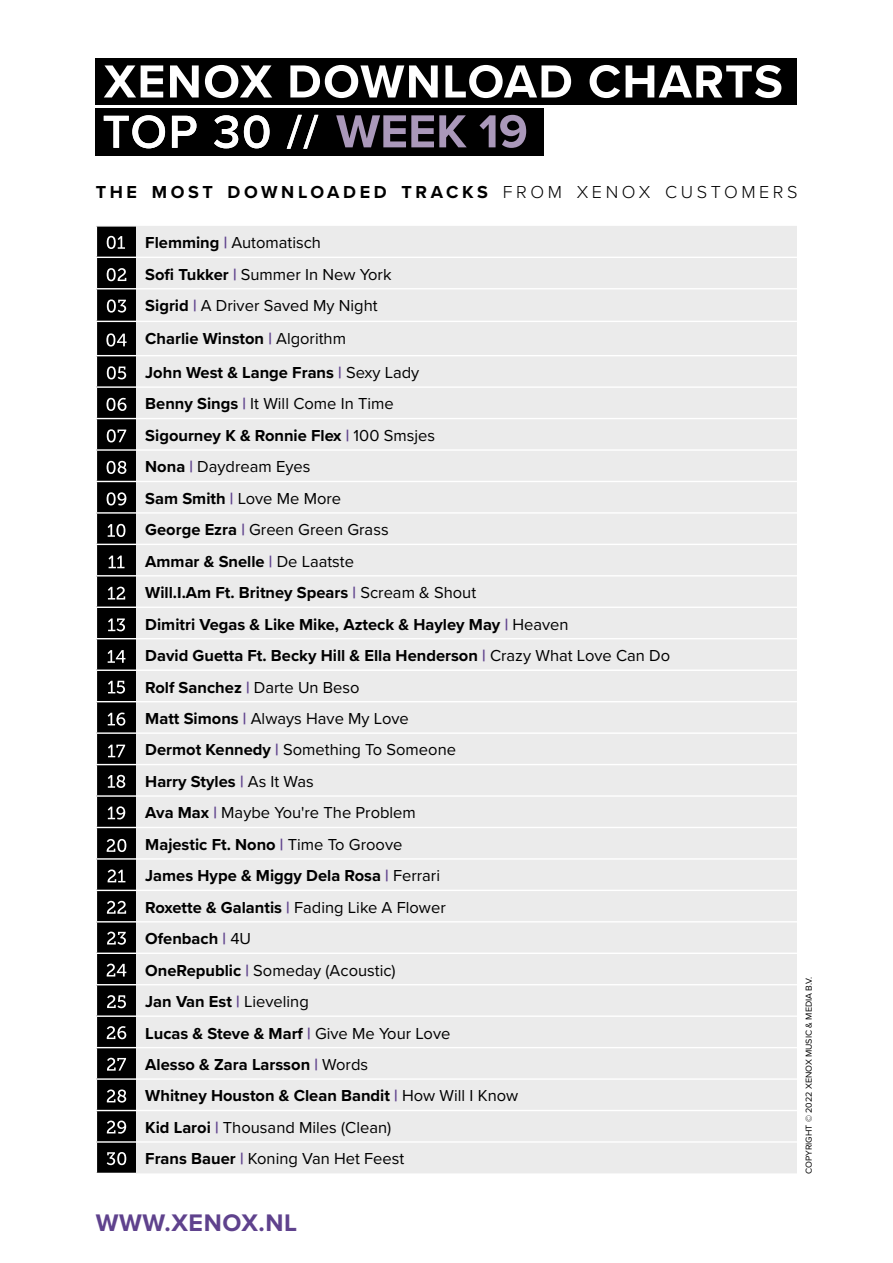
<style>
.page{position:relative;width:893px;height:1263px;background:#fff}
.page>*{position:absolute;margin:0;border:0;box-sizing:border-box;transform-origin:0 0}
.t1{font:700 24.9px "Proxima Nova";letter-spacing:.025em;color:#5f428d}
.t2{font:700 18px "Proxima Nova";letter-spacing:.2em;color:#000}
.t3{font:700 16.5px/31.5px "Proxima Nova";color:#000}
.t4{font:16.5px/31.8px "Proxima Nova";color:#000}
.t5{font:9px "Proxima Nova";color:#000}
.s1{font-weight:300}
.s2{font-weight:700}
.s3{font-weight:700;color:#5f428d}
.s4{color:#5f428d}
.s5{font-weight:400}
</style>
<div class="page">
<div style="left:136px;top:226px;width:661px;height:947px;background:#ebebeb"></div>
<hr style="left:136px;top:257px;width:661px;height:1px;background:#fff">
<hr style="left:136px;top:288px;width:661px;height:1px;background:#fff">
<hr style="left:136px;top:321px;width:661px;height:1px;background:#fff">
<hr style="left:136px;top:355px;width:661px;height:1px;background:#fff">
<hr style="left:136px;top:386px;width:661px;height:2px;background:#fff">
<hr style="left:136px;top:418px;width:661px;height:1px;background:#fff">
<hr style="left:136px;top:449px;width:661px;height:2px;background:#fff">
<hr style="left:136px;top:481px;width:661px;height:1px;background:#fff">
<hr style="left:136px;top:512px;width:661px;height:2px;background:#fff">
<hr style="left:136px;top:544px;width:661px;height:1px;background:#fff">
<hr style="left:136px;top:575px;width:661px;height:1px;background:#fff">
<hr style="left:136px;top:606px;width:661px;height:2px;background:#fff">
<hr style="left:136px;top:638px;width:661px;height:1px;background:#fff">
<hr style="left:136px;top:669px;width:661px;height:2px;background:#fff">
<hr style="left:136px;top:701px;width:661px;height:1px;background:#fff">
<hr style="left:136px;top:732px;width:661px;height:2px;background:#fff">
<hr style="left:136px;top:764px;width:661px;height:1px;background:#fff">
<hr style="left:136px;top:795px;width:661px;height:2px;background:#fff">
<hr style="left:136px;top:827px;width:661px;height:1px;background:#fff">
<hr style="left:136px;top:858px;width:661px;height:2px;background:#fff">
<hr style="left:136px;top:890px;width:661px;height:1px;background:#fff">
<hr style="left:136px;top:921px;width:661px;height:1px;background:#fff">
<hr style="left:136px;top:952px;width:661px;height:2px;background:#fff">
<hr style="left:136px;top:984px;width:661px;height:1px;background:#fff">
<hr style="left:136px;top:1015px;width:661px;height:2px;background:#fff">
<hr style="left:136px;top:1047px;width:661px;height:1px;background:#fff">
<hr style="left:136px;top:1078px;width:661px;height:2px;background:#fff">
<hr style="left:136px;top:1110px;width:661px;height:1px;background:#fff">
<hr style="left:136px;top:1141px;width:661px;height:2px;background:#fff">
<svg style="left:96px;top:226px;width:40px;height:947px;background:#242424"></svg>
<div style="left:96px;top:108px;width:448px;height:47px;background:#000"></div>
<div style="left:96px;top:58px;width:701px;height:47px;background:#000"></div>
<svg style="left:104px;top:65px;width:677px;height:33px"></svg>
<svg style="left:104px;top:115px;width:214px;height:34px"></svg>
<svg style="left:336px;top:115px;width:190px;height:33px"></svg>
<p class="t2" style="left:96px;top:179px;width:703px">THE MOST DOWNLOADED TRACKS <span class="s1">FROM XENOX CUSTOMERS</span></p>
<p class="t4" style="left:145px;top:226px;width:248px"><span class="s2">Flemming</span> <span class="s3">|</span> Automatisch<br><span class="s2">Sofi Tukker</span> <span class="s3">|</span> Summer In New York<br><span class="s2">Sigrid</span> <span class="s3">|</span> A Driver Saved My Night<br><span class="s2">Charlie Winston</span> <span class="s3">|</span> Algorithm</p>
<p class="t3" style="left:145px;top:356px;width:526px">John West &amp; Lange Frans <span class="s4">|</span> <span class="s5">Sexy Lady<br></span>Benny Sings <span class="s4">|</span> <span class="s5">It Will Come In Time<br></span>Sigourney K &amp; Ronnie Flex <span class="s4">|</span> <span class="s5">100 Smsjes<br></span>Nona <span class="s4">|</span> <span class="s5">Daydream Eyes<br></span>Sam Smith <span class="s4">|</span> <span class="s5">Love Me More<br></span>George Ezra <span class="s4">|</span> <span class="s5">Green Green Grass<br></span>Ammar &amp; Snelle <span class="s4">|</span> <span class="s5">De Laatste<br></span>Will.I.Am Ft. Britney Spears <span class="s4">|</span> <span class="s5">Scream &amp; Shout<br></span>Dimitri Vegas &amp; Like Mike, Azteck &amp; Hayley May <span class="s4">|</span> <span class="s5">Heaven<br></span>David Guetta Ft. Becky Hill &amp; Ella Henderson <span class="s4">|</span> <span class="s5">Crazy What Love Can Do </span>Rolf Sanchez <span class="s4">|</span> <span class="s5">Darte Un Beso<br></span>Matt Simons <span class="s4">|</span> <span class="s5">Always Have My Love<br></span>Dermot Kennedy <span class="s4">|</span> <span class="s5">Something To Someone<br></span>Harry Styles <span class="s4">|</span> <span class="s5">As It Was<br></span>Ava Max <span class="s4">|</span> <span class="s5">Maybe You're The Problem<br></span>Majestic Ft. Nono <span class="s4">|</span> <span class="s5">Time To Groove<br></span>James Hype &amp; Miggy Dela Rosa <span class="s4">|</span> <span class="s5">Ferrari<br></span>Roxette &amp; Galantis <span class="s4">|</span> <span class="s5">Fading Like A Flower<br></span>Ofenbach <span class="s4">|</span> <span class="s5">4U<br></span>OneRepublic <span class="s4">|</span> <span class="s5">Someday (Acoustic)<br></span>Jan Van Est <span class="s4">|</span> <span class="s5">Lieveling<br></span>Lucas &amp; Steve &amp; Marf <span class="s4">|</span> <span class="s5">Give Me Your Love<br></span>Alesso &amp; Zara Larsson <span class="s4">|</span> <span class="s5">Words<br></span>Whitney Houston &amp; Clean Bandit <span class="s4">|</span> <span class="s5">How Will I Know<br></span>Kid Laroi <span class="s4">|</span> <span class="s5">Thousand Miles (Clean)<br></span>Frans Bauer <span class="s4">|</span> <span class="s5">Koning Van Het Feest</span></p>
<p class="t5" style="left:802px;top:1174px;width:199px;rotate:-90deg">COPYRIGHT © 2022 XENOX MUSIC &amp; MEDIA B.V.</p>
<h1 class="t1" style="left:96px;top:1204px;width:203px">WWW.XENOX.NL</h1>
</div>
